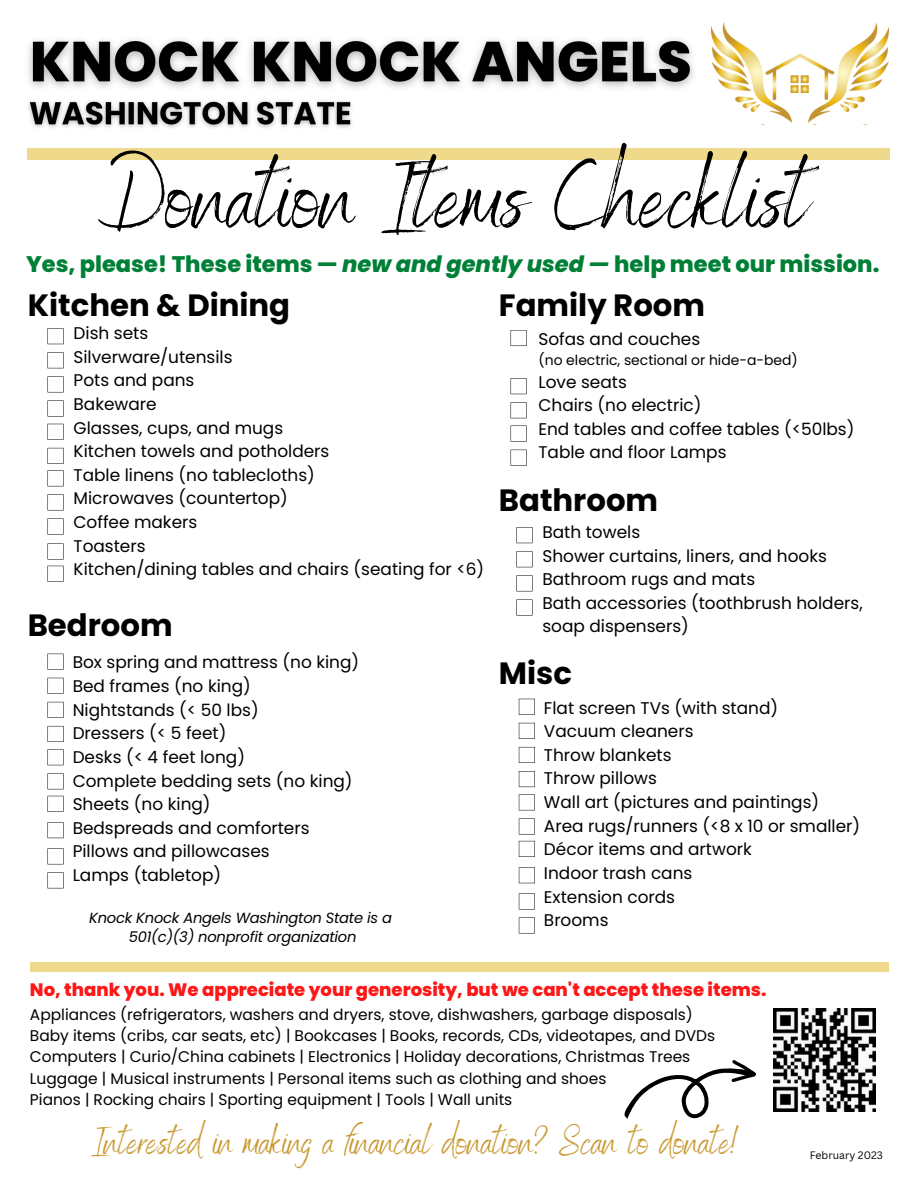
<style>
.page{position:relative;width:918px;height:1188px;background:#fff}
.page>*{position:absolute;margin:0;border:0;box-sizing:border-box;transform-origin:0 0}
.t1{font:95.7px "Benedict";color:#000}
.t2{font:39px "Benedict";color:#c8972d}
.t3{font:700 30.75px "Poppins";color:#000}
.t4{font:800 22.5px "Poppins";color:#008037}
.t5{font:800 18px "Poppins";color:#ff1616}
.t6{font:16.95px/23.7px "Poppins";color:#000}
.t7{font:15.45px/21.3px "Poppins";color:#000}
.t8{font:italic 14.7px/19.2px "Poppins";letter-spacing:-.015em;color:#000;text-align:center}
.t9{font:13.95px "Poppins";color:#000}
.t10{font:10.5px "Canva Sans";color:#000}
.s1{font-style:italic}
</style>
<div class="page">
<svg style="left:511px;top:330px;width:16px;height:16px"></svg>
<svg style="left:511px;top:378px;width:16px;height:16px"></svg>
<svg style="left:511px;top:402px;width:16px;height:16px"></svg>
<svg style="left:511px;top:426px;width:16px;height:16px"></svg>
<svg style="left:511px;top:450px;width:16px;height:16px"></svg>
<svg style="left:516px;top:527px;width:17px;height:16px"></svg>
<svg style="left:516px;top:551px;width:17px;height:16px"></svg>
<svg style="left:516px;top:575px;width:17px;height:16px"></svg>
<svg style="left:516px;top:599px;width:17px;height:17px"></svg>
<svg style="left:48px;top:328px;width:16px;height:16px"></svg>
<svg style="left:48px;top:352px;width:16px;height:16px"></svg>
<svg style="left:48px;top:376px;width:16px;height:16px"></svg>
<svg style="left:48px;top:400px;width:16px;height:17px"></svg>
<svg style="left:48px;top:424px;width:16px;height:16px"></svg>
<svg style="left:48px;top:448px;width:16px;height:16px"></svg>
<svg style="left:48px;top:470px;width:16px;height:16px"></svg>
<svg style="left:48px;top:494px;width:16px;height:16px"></svg>
<svg style="left:48px;top:518px;width:16px;height:17px"></svg>
<svg style="left:48px;top:543px;width:16px;height:17px"></svg>
<svg style="left:48px;top:566px;width:16px;height:16px"></svg>
<svg style="left:48px;top:872px;width:16px;height:16px"></svg>
<svg style="left:48px;top:848px;width:16px;height:16px"></svg>
<svg style="left:48px;top:654px;width:16px;height:16px"></svg>
<svg style="left:48px;top:678px;width:16px;height:16px"></svg>
<svg style="left:48px;top:702px;width:16px;height:16px"></svg>
<svg style="left:48px;top:726px;width:16px;height:16px"></svg>
<svg style="left:48px;top:749px;width:16px;height:16px"></svg>
<svg style="left:48px;top:773px;width:16px;height:16px"></svg>
<svg style="left:48px;top:796px;width:16px;height:16px"></svg>
<svg style="left:48px;top:822px;width:16px;height:16px"></svg>
<svg style="left:519px;top:917px;width:16px;height:16px"></svg>
<svg style="left:519px;top:893px;width:16px;height:17px"></svg>
<svg style="left:519px;top:699px;width:16px;height:16px"></svg>
<svg style="left:519px;top:723px;width:16px;height:16px"></svg>
<svg style="left:519px;top:747px;width:16px;height:16px"></svg>
<svg style="left:519px;top:771px;width:16px;height:16px"></svg>
<svg style="left:519px;top:794px;width:16px;height:16px"></svg>
<svg style="left:519px;top:818px;width:16px;height:16px"></svg>
<svg style="left:519px;top:841px;width:16px;height:16px"></svg>
<svg style="left:519px;top:867px;width:16px;height:16px"></svg>
<img style="left:712px;top:22px;width:176px;height:101px">
<img style="left:31px;top:118px;width:321px;height:10px">
<img style="left:28px;top:39px;width:666px;height:79px">
<div style="left:28px;top:148px;width:862px;height:11px;background:#efda8b"></div>
<div style="left:30px;top:962px;width:858px;height:10px;background:#efda8b"></div>
<img style="left:773px;top:1009px;width:102px;height:102px">
<svg style="left:625px;top:1060px;width:131px;height:59px"></svg>
<h1 class="t1" style="left:99px;top:136px;width:710px">Donation Items Checklist</h1>
<h3 class="t4" style="left:26px;top:248px;width:855px">Yes, please! These items — <span class="s1">new and gently used —</span> help meet our mission.</h3>
<h3 class="t3" style="left:28px;top:284px;width:264px">Kitchen &amp; Dining</h3>
<p class="t6" style="left:74px;top:321px;width:412px">Dish sets<br>Silverware/utensils<br>Pots and pans<br>Bakeware<br>Glasses, cups, and mugs<br>Kitchen towels and potholders<br>Table linens (no tablecloths)<br>Microwaves (countertop)<br>Coffee makers<br>Toasters<br>Kitchen/dining tables and chairs (seating for &lt;6)</p>
<h3 class="t3" style="left:28px;top:604px;width:147px">Bedroom</h3>
<p class="t6" style="left:73px;top:651px;width:288px">Box spring and mattress (no king)<br>Bed frames (no king)<br>Nightstands (&lt; 50 lbs)<br>Dressers (&lt; 5 feet)<br>Desks (&lt; 4 feet long)<br>Complete bedding sets (no king)<br>Sheets (no king)<br>Bedspreads and comforters<br>Pillows and pillowcases<br>Lamps (tabletop)</p>
<p class="t8" style="left:89px;top:909px;width:304px">Knock Knock Angels Washington State is a<br>501(c)(3) nonprofit organization</p>
<h3 class="t3" style="left:499px;top:284px;width:208px">Family Room</h3>
<p class="t6" style="left:538px;top:327px;width:163px">Sofas and couches</p>
<p class="t9" style="left:538px;top:350px;width:261px">(no electric, sectional or hide-a-bed)</p>
<p class="t6" style="left:538px;top:370px;width:318px">Love seats<br>Chairs (no electric)<br>End tables and coffee tables (&lt;50lbs)<br>Table and floor Lamps</p>
<h3 class="t3" style="left:499px;top:479px;width:161px">Bathroom</h3>
<p class="t6" style="left:542px;top:520px;width:322px">Bath towels<br>Shower curtains, liners, and hooks<br>Bathroom rugs and mats<br>Bath accessories (toothbrush holders, soap dispensers)</p>
<h3 class="t3" style="left:499px;top:652px;width:75px">Misc</h3>
<p class="t6" style="left:544px;top:696px;width:318px">Flat screen TVs (with stand)<br>Vacuum cleaners<br>Throw blankets<br>Throw pillows<br>Wall art (pictures and paintings)<br>Area rugs/runners (&lt;8 x 10 or smaller)<br>Décor items and artwork<br>Indoor trash cans<br>Extension cords<br>Brooms</p>
<p class="t5" style="left:30px;top:977px;width:738px">No, thank you. We appreciate your generosity, but we can't accept these items.</p>
<p class="t7" style="left:30px;top:1004px;width:687px">Appliances (refrigerators, washers and dryers, stove, dishwashers, garbage disposals)<br>Baby items (cribs, car seats, etc) | Bookcases | Books, records, CDs, videotapes, and DVDs Computers | Curio/China cabinets | Electronics | Holiday decorations, Christmas Trees Luggage | Musical instruments | Personal items such as clothing and shoes<br>Pianos | Rocking chairs | Sporting equipment | Tools | Wall units</p>
<h2 class="t2" style="left:92px;top:1117px;width:648px">Interested in making a financial donation? Scan to donate!</h2>
<p class="t10" style="left:810px;top:1148px;width:75px">February 2023</p>
</div>
